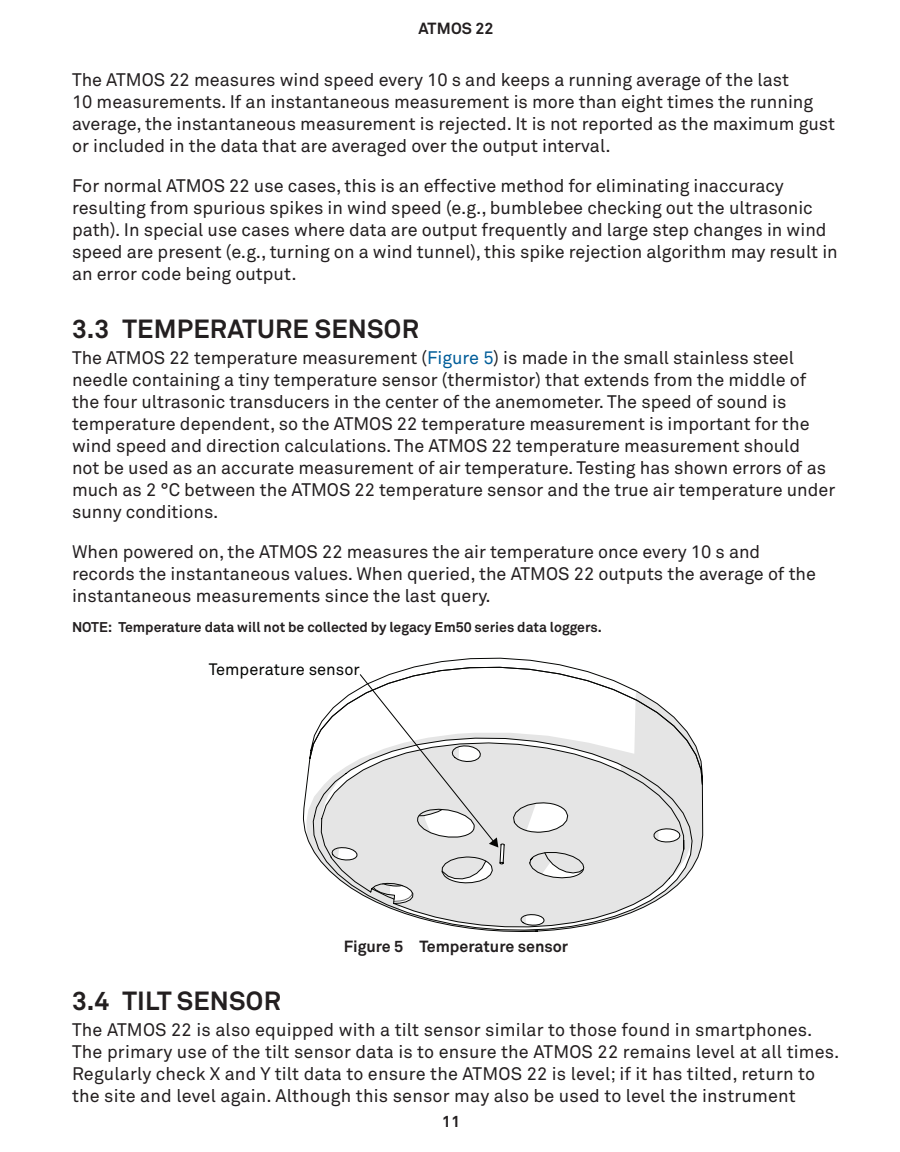
<style>
.page{position:relative;width:900px;height:1152px;background:#fff}
.page>*{position:absolute;margin:0;border:0;box-sizing:border-box;transform-origin:0 0}
.t1{font:700 26px "Akkurat Pro";letter-spacing:.01em;color:#231f20}
.BodyTxtFirst{font:18px/22px "Akkurat Pro";color:#231f20}
.BodyTxt{font:18px/22px "Akkurat Pro";color:#231f20}
.t2{font:16.4px "Akkurat Pro";color:#040503}
.t3{font:700 16px "Akkurat Pro";color:#231f20}
.NoteTxt{font:700 14px "Akkurat Pro";color:#231f20}
.s1{color:#005d99}
</style>
<div class="page">
<svg style="left:303px;top:676px;width:400px;height:246px"></svg>
<svg style="left:359px;top:667px;width:245px;height:265px"></svg>
<p class="t3" style="left:418px;top:18px;width:77px">ATMOS 22</p>
<p class="BodyTxt" style="left:72px;top:69px;width:765px">The ATMOS 22 measures wind speed every 10 s and keeps a running average of the last<br>10 measurements. If an instantaneous measurement is more than eight times the running average, the instantaneous measurement is rejected. It is not reported as the maximum gust or included in the data that are averaged over the output interval.</p>
<p class="BodyTxt" style="left:72px;top:175px;width:767px">For normal ATMOS 22 use cases, this is an effective method for eliminating inaccuracy resulting from spurious spikes in wind speed (e.g., bumblebee checking out the ultrasonic path). In special use cases where data are output frequently and large step changes in wind speed are present (e.g., turning on a wind tunnel), this spike rejection algorithm may result in an error code being output.</p>
<p class="t1" style="left:72px;top:313px;width:348px">3.3 TEMPERATURE SENSOR</p>
<p class="BodyTxtFirst" style="left:72px;top:347px;width:765px">The ATMOS 22 temperature measurement (<span class="s1">Figure 5</span>) is made in the small stainless steel needle containing a tiny temperature sensor (thermistor) that extends from the middle of the four ultrasonic transducers in the center of the anemometer. The speed of sound is temperature dependent, so the ATMOS 22 temperature measurement is important for the wind speed and direction calculations. The ATMOS 22 temperature measurement should<br>not be used as an accurate measurement of air temperature. Testing has shown errors of as much as 2 °C between the ATMOS 22 temperature sensor and the true air temperature under sunny conditions.</p>
<p class="BodyTxt" style="left:72px;top:541px;width:746px">When powered on, the ATMOS 22 measures the air temperature once every 10 s and records the instantaneous values. When queried, the ATMOS 22 outputs the average of the instantaneous measurements since the last query.</p>
<p class="NoteTxt" style="left:72px;top:619px;width:531px">NOTE: Temperature data will not be collected by legacy Em50 series data loggers.</p>
<p class="t2" style="left:209px;top:659px;width:152px">Temperature sensor</p>
<p class="t3" style="left:344px;top:937px;width:226px">Figure 5 Temperature sensor</p>
<p class="t1" style="left:72px;top:985px;width:210px">3.4 TILT SENSOR</p>
<p class="BodyTxtFirst" style="left:72px;top:1019px;width:769px">The ATMOS 22 is also equipped with a tilt sensor similar to those found in smartphones.<br>The primary use of the tilt sensor data is to ensure the ATMOS 22 remains level at all times.<br>Regularly check X and Y tilt data to ensure the ATMOS 22 is level; if it has tilted, return to the site and level again. Although this sensor may also be used to level the instrument</p>
<p class="t3" style="left:442px;top:1111px;width:20px">11</p>
</div>
